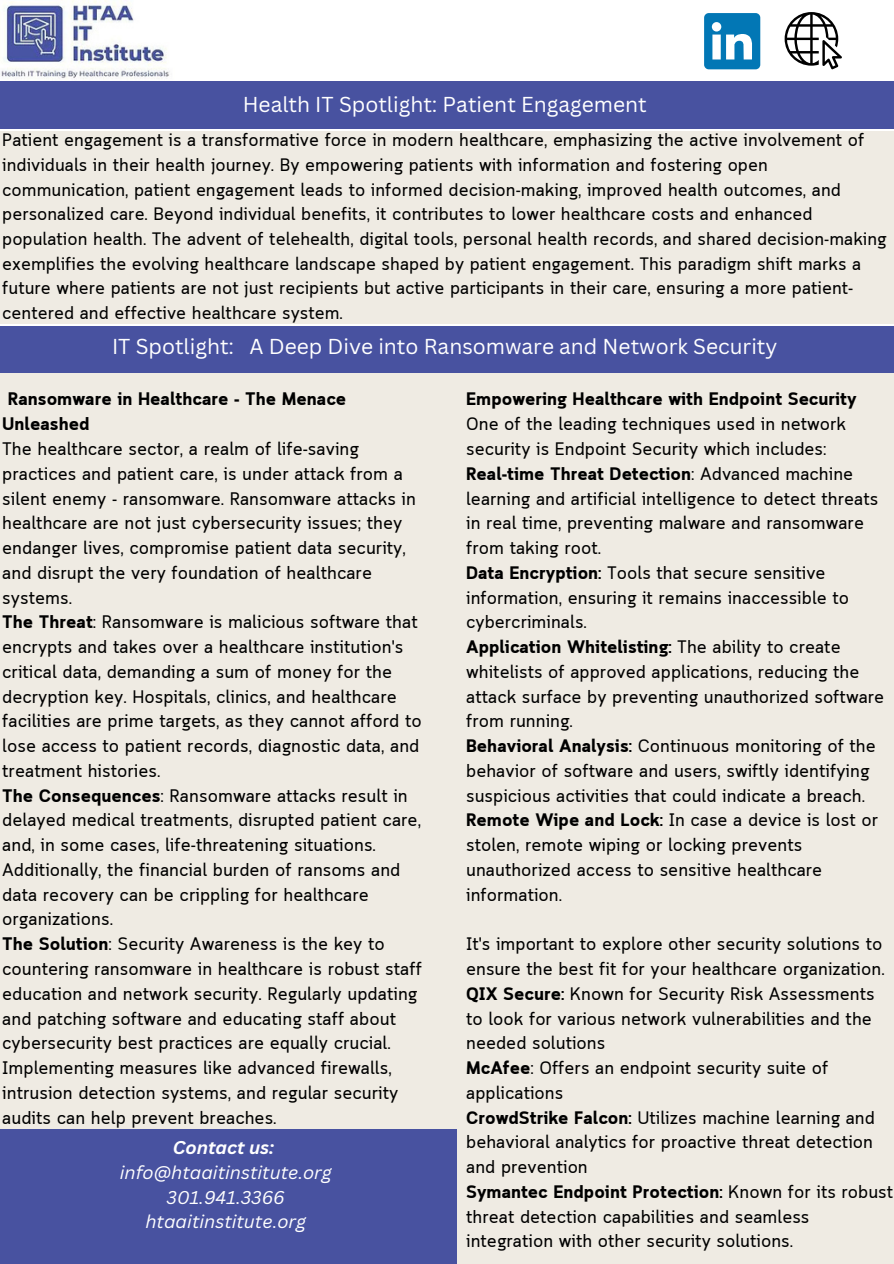
<style>
.page{position:relative;width:894px;height:1264px;background:#fff}
.page>*{position:absolute;margin:0;border:0;box-sizing:border-box;transform-origin:0 0}
.t1{font:21px "Canva Sans";color:#fff}
.t2{font:18px/24.8px "Cloud";color:#000}
.t3{font:700 18px/24.8px "Cloud";color:#000}
.t4{font:italic 18px "Canva Sans";color:#fff}
.t5{font:italic 700 18px "Canva Sans";color:#fff}
.t6{font:17.85px/24.6px "Cloud";color:#000}
.s1{font-weight:700}
</style>
<div class="page">
<img style="left:0;top:0;width:174px;height:82px">
<div style="left:0;top:82px;width:893px;height:47px;background:#4852a0"></div>
<div style="left:0;top:131px;width:893px;height:193px;background:#efebe3"></div>
<div style="left:0;top:326px;width:893px;height:71px;background:#4852a0"></div>
<div style="left:0;top:373px;width:893px;height:890px;background:#efebe3"></div>
<svg style="left:704px;top:13px;width:56px;height:56px"></svg>
<svg style="left:784px;top:12px;width:57px;height:57px"></svg>
<div style="left:0;top:1129px;width:457px;height:134px;background:#4852a0"></div>
<p class="t1" style="left:243px;top:90px;width:405px">Health IT Spotlight: Patient Engagement</p>
<p class="t6" style="left:2px;top:130px;width:885px">Patient engagement is a transformative force in modern healthcare, emphasizing the active involvement of individuals in their health journey. By empowering patients with information and fostering open communication, patient engagement leads to informed decision-making, improved health outcomes, and personalized care. Beyond individual benefits, it contributes to lower healthcare costs and enhanced population health. The advent of telehealth, digital tools, personal health records, and shared decision-making exemplifies the evolving healthcare landscape shaped by patient engagement. This paradigm shift marks a future where patients are not just recipients but active participants in their care, ensuring a more patient&shy;centered and effective healthcare system.</p>
<p class="t1" style="left:112px;top:332px;width:666px">IT Spotlight: A Deep Dive into Ransomware and Network Security</p>
<p class="t3" style="left:2px;top:388px;width:345px;text-indent:6px">Ransomware in Healthcare - The Menace<br>Unleashed</p>
<p class="t2" style="left:2px;top:438px;width:415px">The healthcare sector, a realm of life-saving practices and patient care, is under attack from a silent enemy - ransomware. Ransomware attacks in healthcare are not just cybersecurity issues; they endanger lives, compromise patient data security, and disrupt the very foundation of healthcare systems.</p>
<p class="t2" style="left:2px;top:611px;width:421px"><span class="s1">The Threat</span>: Ransomware is malicious software that encrypts and takes over a healthcare institution's critical data, demanding a sum of money for the decryption key. Hospitals, clinics, and healthcare facilities are prime targets, as they cannot afford to lose access to patient records, diagnostic data, and treatment histories.</p>
<p class="t2" style="left:2px;top:784px;width:420px"><span class="s1">The Consequences</span>: Ransomware attacks result in delayed medical treatments, disrupted patient care, and, in some cases, life-threatening situations.<br>Additionally, the financial burden of ransoms and data recovery can be crippling for healthcare organizations.</p>
<p class="t2" style="left:2px;top:933px;width:421px"><span class="s1">The Solution</span>: Security Awareness is the key to countering ransomware in healthcare is robust staff education and network security. Regularly updating and patching software and educating staff about cybersecurity best practices are equally crucial.<br>Implementing measures like advanced firewalls, intrusion detection systems, and regular security audits can help prevent breaches.</p>
<p class="t3" style="left:466px;top:388px;width:392px">Empowering Healthcare with Endpoint Security</p>
<p class="t2" style="left:466px;top:413px;width:381px">One of the leading techniques used in network security is Endpoint Security which includes:</p>
<p class="t2" style="left:466px;top:463px;width:413px"><span class="s1">Real-time Threat Detection</span>: Advanced machine learning and artificial intelligence to detect threats in real time, preventing malware and ransomware from taking root.</p>
<p class="t2" style="left:466px;top:562px;width:384px"><span class="s1">Data Encryption:</span> Tools that secure sensitive information, ensuring it remains inaccessible to cybercriminals.</p>
<p class="t2" style="left:466px;top:636px;width:419px"><span class="s1">Application Whitelisting:</span> The ability to create whitelists of approved applications, reducing the attack surface by preventing unauthorized software from running.</p>
<p class="t2" style="left:466px;top:735px;width:411px"><span class="s1">Behavioral Analysis:</span> Continuous monitoring of the behavior of software and users, swiftly identifying suspicious activities that could indicate a breach.</p>
<p class="t2" style="left:466px;top:809px;width:413px"><span class="s1">Remote Wipe and Lock:</span> In case a device is lost or stolen, remote wiping or locking prevents unauthorized access to sensitive healthcare information.</p>
<p class="t2" style="left:466px;top:933px;width:420px">It's important to explore other security solutions to ensure the best fit for your healthcare organization.</p>
<p class="t2" style="left:466px;top:982px;width:410px"><span class="s1">QIX Secure:</span> Known for Security Risk Assessments to look for various network vulnerabilities and the needed solutions</p>
<p class="t2" style="left:466px;top:1057px;width:364px"><span class="s1">McAfee</span>: Offers an endpoint security suite of applications</p>
<p class="t2" style="left:466px;top:1106px;width:410px;text-align:justify"><span class="s1">CrowdStrike Falcon:</span> Utilizes machine learning and behavioral analytics for proactive threat detection and prevention</p>
<p class="t2" style="left:466px;top:1180px;width:428px"><span class="s1">Symantec Endpoint Protection:</span> Known for its robust threat detection capabilities and seamless integration with other security solutions.</p>
<p class="t5" style="left:173px;top:1134px;width:103px">Contact us:</p>
<p class="t4" style="left:120px;top:1159px;width:213px">info@htaaitinstitute.org</p>
<p class="t4" style="left:166px;top:1184px;width:120px">301.941.3366</p>
<p class="t4" style="left:145px;top:1208px;width:162px">htaaitinstitute.org</p>
</div>
